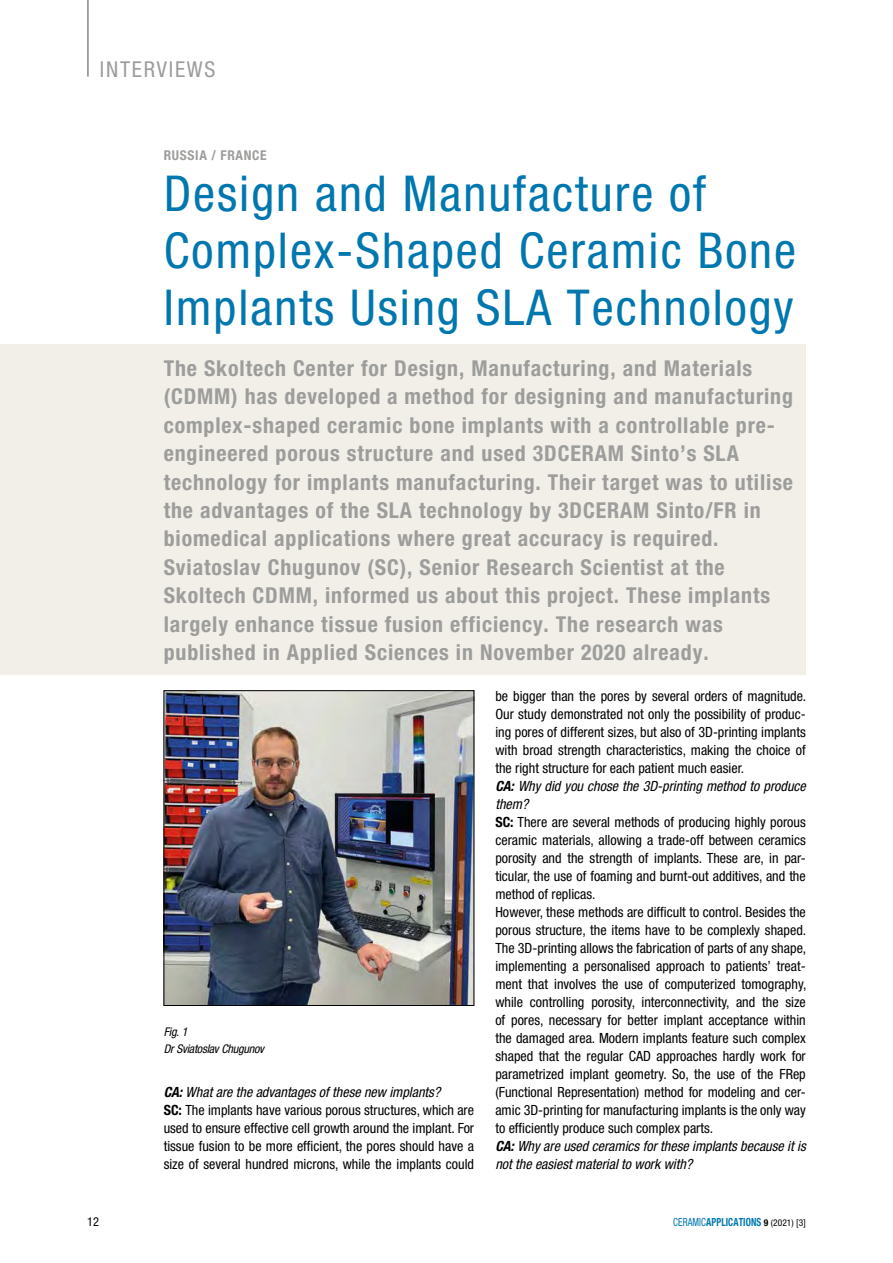
<style>
.page{position:relative;width:893px;height:1263px;background:#fff}
.page>*{position:absolute;margin:0;border:0;box-sizing:border-box;transform-origin:0 0}
.t1{font:condensed 49.5px/57px "Helvetica Neue";letter-spacing:.04em;color:#0077ae}
.t2{font:700 condensed 21.9px/28.5px "Helvetica Neue";letter-spacing:.04em;color:#9d9d9c}
.t3{font:condensed 21.9px "Helvetica Neue";letter-spacing:.08em;color:#9d9d9c}
.t4{font:condensed 14.1px/18px "Helvetica Neue";color:#000}
.t5{font:700 condensed 13.5px "Helvetica Neue";letter-spacing:.05em;color:#9d9d9c}
.t6{font:condensed 12.3px "Helvetica Neue";color:#000}
.t7{font:italic condensed 12px/16.5px "Helvetica Neue";letter-spacing:-.02em;color:#000}
.t8{font:700 condensed 11.25px "Helvetica Neue";letter-spacing:.01em;color:#0077ae;scale:.83 1}
.s1{font-weight:700;font-style:italic}
.s2{font-style:italic}
.s3{font-weight:700}
.s4{font-weight:400}
.s5{font-size:9.3px;color:#000}
.s6{font-weight:400;font-size:9.3px;color:#000}
</style>
<div class="page">
<hr style="left:87px;top:0;width:2px;height:77px;background:#878787">
<div style="left:0;top:344px;width:806px;height:331px;background:#f1efe7"></div>
<img style="left:166px;top:692px;width:306px;height:312px">
<div style="left:164px;top:690px;width:310px;height:316px;border:1px solid #000"></div>
<h2 class="t3" style="left:100px;top:56px;width:117px">INTERVIEWS</h2>
<p class="t5" style="left:164px;top:147px;width:104px">RUSSIA / FRANCE</p>
<h1 class="t1" style="left:164px;top:165px;width:634px">Design and Manufacture of<br>Complex-Shaped Ceramic Bone<br>Implants Using SLA Technology</h1>
<p class="t2" style="left:164px;top:353px;width:631px">The Skoltech Center for Design, Manufacturing, and Materials (CDMM) has developed a method for designing and manufacturing complex-shaped ceramic bone implants with a controllable pre&shy;engineered porous structure and used 3DCERAM Sinto’s SLA technology for implants manufacturing. Their target was to utilise the advantages of the SLA technology by 3DCERAM Sinto/FR in biomedical applications where great accuracy is required.<br>Sviatoslav Chugunov (SC), Senior Research Scientist at the Skoltech CDMM, informed us about this project. These implants largely enhance tissue fusion efficiency. The research was published in Applied Sciences in November 2020 already.</p>
<p class="t7" style="left:164px;top:1024px;width:102px">Fig. 1<br>Dr Sviatoslav Chugunov</p>
<p class="t4" style="left:164px;top:1082px;width:312px"><span class="s1">CA:</span> <span class="s2">What are the advantages of these new implants?<br></span><span class="s3">SC:</span> The implants have various porous structures, which are used to ensure effective cell growth around the implant. For tissue fusion to be more efficient, the pores should have a size of several hundred microns, while the implants could</p>
<p class="t4" style="left:495px;top:686px;width:312px">be bigger than the pores by several orders of magnitude.<br>Our study demonstrated not only the possibility of produc&shy;ing pores of different sizes, but also of 3D-printing implants with broad strength characteristics, making the choice of the right structure for each patient much easier.<br><span class="s1">CA:</span> <span class="s2">Why did you chose the 3D-printing method to produce them?<br></span><span class="s3">SC:</span> There are several methods of producing highly porous ceramic materials, allowing a trade-off between ceramics porosity and the strength of implants. These are, in par&shy;ticular, the use of foaming and burnt-out additives, and the method of replicas.<br>However, these methods are difficult to control. Besides the porous structure, the items have to be complexly shaped.<br>The 3D-printing allows the fabrication of parts of any shape, implementing a personalised approach to patients’ treat&shy;ment that involves the use of computerized tomography, while controlling porosity, interconnectivity, and the size of pores, necessary for better implant acceptance within the damaged area. Modern implants feature such complex shaped that the regular CAD approaches hardly work for parametrized implant geometry. So, the use of the FRep (Functional Representation) method for modeling and cer&shy;amic 3D-printing for manufacturing implants is the only way to efficiently produce such complex parts.<br><span class="s1">CA:</span> <span class="s2">Why are used ceramics for these implants because it is not the easiest material to work with?</span></p>
<p class="t6" style="left:87px;top:1214px;width:14px">12</p>
<p class="t8" style="left:673px;top:1215px;width:161px"><span class="s4">CERAMIC</span>APPLICATIONS <span class="s5">9</span> <span class="s6">(2021) [3]</span></p>
</div>
